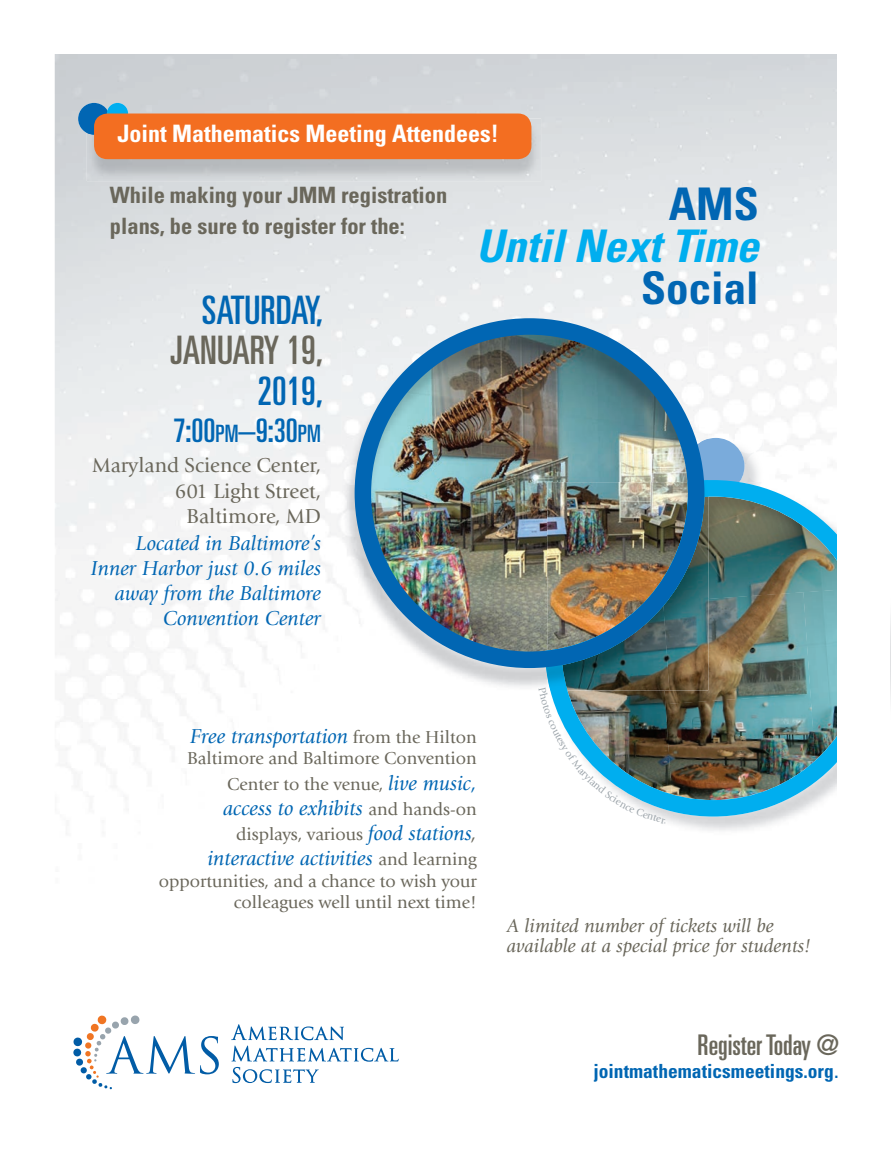
<style>
.page{position:relative;width:891px;height:1161px;background:#fff}
.page>*{position:absolute;margin:0;border:0;box-sizing:border-box;transform-origin:0 0}
.t1{font:italic 700 condensed 45px "Univers LT Std";color:#00aeef}
.t2{font:700 condensed 45px "Univers LT Std";color:#0166b3}
.t3{font:ultra-condensed 39.3px "Univers LT Std";color:#0166b3}
.t4{font:ultra-condensed 39.3px "Univers LT Std";color:#6a675b}
.t5{font:ultra-condensed 32.4px "Univers LT Std";color:#0166b3}
.t6{font:ultra-condensed 28.5px "Univers LT Std";color:#6a675b}
.t7{font:700 condensed 24px "Univers LT Std";color:#fff}
.t8{font:700 condensed 22.5px/30.6px "Univers LT Std";color:#6a675b}
.t9{font:italic 21px/25.2px "Giovanni Std";color:#0166b3;text-align:right}
.t10{font:21px/25.2px "Giovanni Std";color:#6a675b;text-align:right}
.t11{font:italic 19.5px/20.4px "Giovanni Std";color:#6a675b}
.t12{font:700 condensed 19.5px "Univers LT Std";color:#0166b3}
.t13{font:18px/25.2px "Giovanni Std";color:#6a675b;text-align:right}
.s1{font-size:23.85px}
.s2{font-size:34.2px}
.s3{font-style:normal;font-size:18px;color:#6a675b}
.s4{font-style:italic;font-size:21px;color:#0166b3}
.s5{font-style:italic;font-size:21px}
.s6{font-weight:400;font-stretch:normal}
</style>
<div class="page">
<img style="left:55px;top:54px;width:782px;height:1036px">
<div style="left:78px;top:103px;width:32px;height:32px;background:#0166b3;border-radius:50%"></div>
<div style="left:107px;top:103px;width:21px;height:21px;background:#00aeef;border-radius:50%"></div>
<img style="left:728px;top:440px;width:35px;height:40px">
<div style="left:687px;top:438px;width:58px;height:56px;background:#7aabdb;border-radius:50%"></div>
<img style="left:87px;top:119px;width:454px;height:62px">
<img style="left:87px;top:119px;width:10px;height:16px">
<div style="left:94px;top:114px;width:437px;height:45px;background:#f36e21;border-radius:14px"></div>
<img style="left:547px;top:616px;width:344px;height:219px">
<img style="left:665px;top:480px;width:173px;height:337px">
<img style="left:342px;top:324px;width:366px;height:366px">
<img style="left:700px;top:439px;width:8px;height:41px">
<svg style="left:700px;top:440px;width:5px;height:7px"></svg>
<img style="left:367px;top:327px;width:333px;height:333px">
<img style="left:545px;top:480px;width:163px;height:210px">
<div style="left:355px;top:318px;width:349px;height:350px;border:16px solid #0166b3;border-radius:50%"></div>
<div style="left:838px;top:370px;width:52px;height:475px;background:#fff"></div>
<svg style="left:73px;top:1015px;width:146px;height:74px"></svg>
<svg style="left:231px;top:1024px;width:113px;height:16px"></svg>
<svg style="left:231px;top:1046px;width:168px;height:37px"></svg>
<img style="left:539px;top:687px;width:126px;height:137px">
<p class="t7" style="left:118px;top:119px;width:383px">Joint Mathematics Meeting Attendees!</p>
<p class="t8" style="left:110px;top:180px;width:339px">While making your JMM registration plans, be sure to register for the:</p>
<h2 class="t3" style="left:202px;top:287px;width:123px">SATURDAY,</h2>
<h2 class="t4" style="left:171px;top:328px;width:154px">JANUARY 19,</h2>
<h2 class="t3" style="left:257px;top:368px;width:67px">2019,</h2>
<h3 class="t5" style="left:173px;top:412px;width:149px">7:00<span class="s1">PM</span><span class="s2">–</span>9:30<span class="s1">PM</span></h3>
<p class="t10" style="left:92px;top:453px;width:231px">Maryland Science Center,<br>601 Light Street,<br>Baltimore, MD</p>
<p class="t9" style="left:91px;top:531px;width:232px">Located in Baltimore’s<br>Inner Harbor just 0.6 miles away from the Baltimore<br>Convention Center</p>
<h1 class="t2" style="left:669px;top:176px;width:91px">AMS</h1>
<h1 class="t1" style="left:476px;top:218px;width:284px">Until Next Time</h1>
<h1 class="t2" style="left:641px;top:260px;width:119px">Social</h1>
<p class="t9" style="left:190px;top:724px;width:288px">Free transportation <span class="s3">from the Hilton</span></p>
<p class="t13" style="left:187px;top:746px;width:291px">Baltimore and Baltimore Convention<br>Center to the venue, <span class="s4">live music,</span></p>
<p class="t9" style="left:223px;top:796px;width:255px">access to exhibits <span class="s3">and hands-on</span></p>
<p class="t13" style="left:236px;top:822px;width:242px">displays, various <span class="s4">food stations</span><span class="s5">,</span></p>
<p class="t9" style="left:207px;top:846px;width:271px">interactive activities <span class="s3">and learning</span></p>
<p class="t13" style="left:159px;top:870px;width:319px;line-height:21.6px">opportunities, and a chance to wish your colleagues well until next time!</p>
<p class="t11" style="left:507px;top:916px;width:306px">A limited number of tickets will be available at a special price for students!</p>
<h3 class="t6" style="left:698px;top:1029px;width:143px">Register Today @</h3>
<p class="t12" style="left:593px;top:1059px;width:247px">jointmathematicsmeetings.org<span class="s6">.</span></p>
</div>
